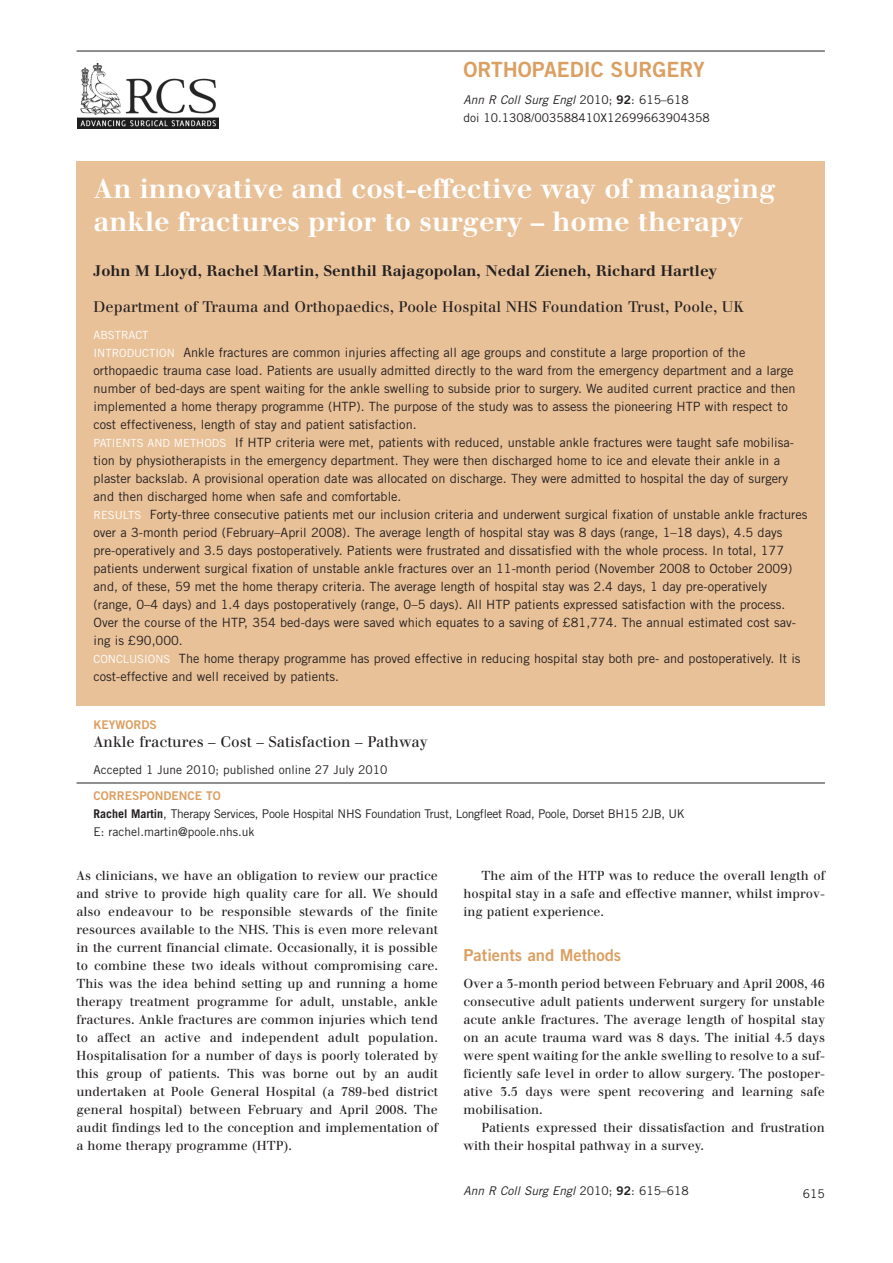
<style>
.page{position:relative;width:893px;height:1263px;background:#fff}
.page>*{position:absolute;margin:0;border:0;box-sizing:border-box;transform-origin:0 0}
.t1{font:700 27px/33px "Walbaum";color:#fff}
.t2{font:21px "Trade Gothic Bold Two";color:#db9f61}
.t3{font:16.5px "Trade Gothic Bold Two";color:#db9f61}
.t4{font:15px "Walbaum";color:#231f20}
.t5{font:700 15px "Walbaum";color:#231f20}
.t6{font:12.75px/18px "Trade Gothic";color:#231f20}
.t7{font:12.75px/18px "Walbaum";color:#231f20;text-align:justify}
.t8{font:12px/18px "Trade Gothic";letter-spacing:-.025em;color:#231f20}
.t9{font:12px/18px "Trade Gothic";color:#231f20}
.t10{font:italic 12px "Trade Gothic";color:#231f20}
.t11{font:12px "Trade Gothic Bold Two";color:#db9f61}
.t12{font:11.25px "Trade Gothic";color:#fff}
.s1{font-style:italic}
.s2{font-family:"Trade Gothic Bold Two"}
.s3{font-size:11.25px;color:#fff}
.s4{font-weight:700}
.s5{font-style:normal}
.s6{font-family:"Trade Gothic Bold Two";font-style:normal}
</style>
<div class="page">
<hr style="left:77px;top:51px;width:748px;height:1px;background:#231f20">
<img style="left:78px;top:63px;width:140px;height:65px">
<hr style="left:77px;top:783px;width:748px;height:1px;background:#231f20">
<div style="left:77px;top:162px;width:748px;height:544px;background:#e9c198"></div>
<h2 class="t2" style="left:463px;top:61px;width:243px">ORTHOPAEDIC SURGERY</h2>
<p class="t9" style="left:463px;top:91px;width:248px"><span class="s1">Ann R Coll Surg Engl</span> 2010; <span class="s2">92</span>: 615–618<br>doi 10.1308/003588410X12699663904358</p>
<h1 class="t1" style="left:94px;top:175px;width:683px">An innovative and cost-effective way of managing ankle fractures prior to surgery – home therapy</h1>
<p class="t5" style="left:94px;top:265px;width:625px">John M Lloyd, Rachel Martin, Senthil Rajagopolan, Nedal Zieneh, Richard Hartley</p>
<p class="t4" style="left:94px;top:301px;width:652px">Department of Trauma and Orthopaedics, Poole Hospital NHS Foundation Trust, Poole, UK</p>
<p class="t12" style="left:94px;top:331px;width:57px">ABSTRACT</p>
<p class="t6" style="left:94px;top:345px;width:715px"><span class="s3">INTRODUCTION</span> Ankle fractures are common injuries affecting all age groups and constitute a large proportion of the orthopaedic trauma case load. Patients are usually admitted directly to the ward from the emergency department and a large number of bed-days are spent waiting for the ankle swelling to subside prior to surgery. We audited current practice and then implemented a home therapy programme (HTP). The purpose of the study was to assess the pioneering HTP with respect to cost effectiveness, length of stay and patient satisfaction.<br><span class="s3">PATIENTS AND METHODS</span> If HTP criteria were met, patients with reduced, unstable ankle fractures were taught safe mobilisa&shy;tion by physiotherapists in the emergency department. They were then discharged home to ice and elevate their ankle in a plaster backslab. A provisional operation date was allocated on discharge. They were admitted to hospital the day of surgery and then discharged home when safe and comfortable.<br><span class="s3">RESULTS</span> Forty-three consecutive patients met our inclusion criteria and underwent surgical fixation of unstable ankle fractures over a 3-month period (February–April 2008). The average length of hospital stay was 8 days (range, 1–18 days), 4.5 days pre-operatively and 3.5 days postoperatively. Patients were frustrated and dissatisfied with the whole process. In total, 177 patients underwent surgical fixation of unstable ankle fractures over an 11-month period (November 2008 to October 2009) and, of these, 59 met the home therapy criteria. The average length of hospital stay was 2.4 days, 1 day pre-operatively (range, 0–4 days) and 1.4 days postoperatively (range, 0–5 days). All HTP patients expressed satisfaction with the process.<br>Over the course of the HTP, 354 bed-days were saved which equates to a saving of £81,774. The annual estimated cost sav&shy;ing is £90,000.<br><span class="s3">CONCLUSIONS</span> The home therapy programme has proved effective in reducing hospital stay both pre- and postoperatively. It is cost-effective and well received by patients.</p>
<p class="t11" style="left:94px;top:720px;width:65px">KEYWORDS</p>
<p class="t4" style="left:94px;top:736px;width:336px">Ankle fractures – Cost – Satisfaction – Pathway</p>
<p class="t9" style="left:94px;top:762px;width:295px">Accepted 1 June 2010; published online 27 July 2010</p>
<p class="t11" style="left:94px;top:792px;width:129px">CORRESPONDENCE TO</p>
<p class="t8" style="left:94px;top:806px;width:593px"><span class="s4">Rachel Martin</span>, Therapy Services, Poole Hospital NHS Foundation Trust, Longfleet Road, Poole, Dorset BH15 2JB, UK<br>E: rachel.martin@poole.nhs.uk</p>
<p class="t7" style="left:77px;top:868px;width:363px">As clinicians, we have an obligation to review our practice and strive to provide high quality care for all. We should also endeavour to be responsible stewards of the finite resources available to the NHS. This is even more relevant in the current financial climate. Occasionally, it is possible to combine these two ideals without compromising care.<br>This was the idea behind setting up and running a home therapy treatment programme for adult, unstable, ankle fractures. Ankle fractures are common injuries which tend to affect an active and independent adult population.<br>Hospitalisation for a number of days is poorly tolerated by this group of patients. This was borne out by an audit undertaken at Poole General Hospital (a 789-bed district general hospital) between February and April 2008. The audit findings led to the conception and implementation of a home therapy programme (HTP).</p>
<p class="t7" style="left:463px;top:868px;width:363px;text-indent:18px">The aim of the HTP was to reduce the overall length of hospital stay in a safe and effective manner, whilst improv&shy;ing patient experience.</p>
<p class="t3" style="left:463px;top:949px;width:159px">Patients and Methods</p>
<p class="t7" style="left:463px;top:976px;width:363px">Over a 3-month period between February and April 2008, 46 consecutive adult patients underwent surgery for unstable acute ankle fractures. The average length of hospital stay on an acute trauma ward was 8 days. The initial 4.5 days were spent waiting for the ankle swelling to resolve to a suf&shy;ficiently safe level in order to allow surgery. The postoper&shy;ative 3.5 days were spent recovering and learning safe mobilisation.</p>
<p class="t7" style="left:463px;top:1120px;width:363px;text-indent:18px">Patients expressed their dissatisfaction and frustration with their hospital pathway in a survey.</p>
<p class="t10" style="left:463px;top:1186px;width:227px">Ann R Coll Surg Engl <span class="s5">2010;</span> <span class="s6">92</span><span class="s5">: 615–618</span></p>
<p class="t9" style="left:803px;top:1186px;width:23px">615</p>
</div>
